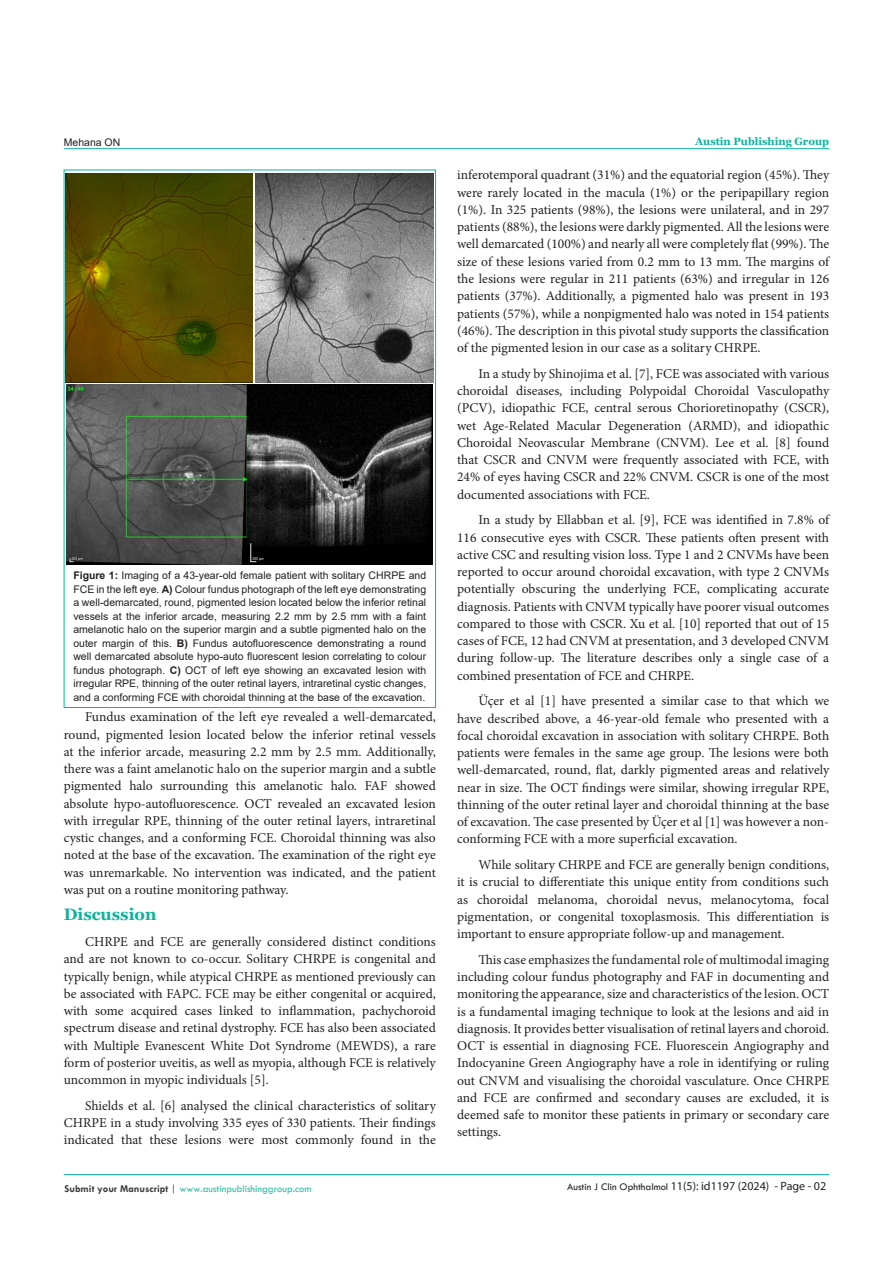
<style>
.page{position:relative;width:893px;height:1263px;background:#fff}
.page>*{position:absolute;margin:0;border:0;box-sizing:border-box;transform-origin:0 0}
.t1{font:700 16.5px "Georgia";color:#0cb39b}
.t2{font:13.5px/17.2px "Minion Pro";color:#231f20;text-align:justify}
.t3{font:12px "Myriad Pro";color:#231f20}
.t4{font:10.5px/13.5px "Arial";color:#231f20;text-align:justify}
.t5{font:10.5px "Tw Cen";color:#32b8a3}
.t6{font:700 10.5px "Georgia";color:#0cb39b}
.s1{font-weight:700}
.s2{font-weight:700;color:#3e3e3f}
.s3{color:#3e3e3f}
.s4{font-family:"Tw Cen";font-size:10.5px}
</style>
<div class="page">
<hr style="left:64px;top:1174px;width:765px;height:1px;background:#0cb39b">
<hr style="left:64px;top:148px;width:765px;height:1px;background:#0cb39b">
<img style="left:66px;top:174px;width:186px;height:209px">
<img style="left:255px;top:173px;width:178px;height:209px">
<img style="left:66px;top:385px;width:366px;height:180px">
<p class="t4" style="left:64px;top:135px;width:58px">Mehana ON</p>
<p class="t6" style="left:695px;top:135px;width:135px">Austin Publishing Group</p>
<p class="t4" style="left:73px;top:569px;width:354px"><span class="s1">Figure 1:</span> Imaging of a 43-year-old female patient with solitary CHRPE and FCE in the left eye. <span class="s1">A)</span> Colour fundus photograph of the left eye demonstrating a well-demarcated, round, pigmented lesion located below the inferior retinal vessels at the inferior arcade, measuring 2.2 mm by 2.5 mm with a faint amelanotic halo on the superior margin and a subtle pigmented halo on the outer margin of this. <span class="s1">B)</span> Fundus autofluorescence demonstrating a round well demarcated absolute hypo-auto fluorescent lesion correlating to colour fundus photograph. <span class="s1">C)</span> OCT of left eye showing an excavated lesion with irregular RPE, thinning of the outer retinal layers, intraretinal cystic changes, and a conforming FCE with choroidal thinning at the base of the excavation.</p>
<p class="t2" style="left:64px;top:708px;width:374px;text-indent:21px">Fundus examination of the left eye revealed a well-demarcated, round, pigmented lesion located below the inferior retinal vessels at the inferior arcade, measuring 2.2 mm by 2.5 mm. Additionally, there was a faint amelanotic halo on the superior margin and a subtle pigmented halo surrounding this amelanotic halo. FAF showed absolute hypo-autofluorescence. OCT revealed an excavated lesion with irregular RPE, thinning of the outer retinal layers, intraretinal cystic changes, and a conforming FCE. Choroidal thinning was also noted at the base of the excavation. The examination of the right eye was unremarkable. No intervention was indicated, and the patient was put on a routine monitoring pathway.</p>
<p class="t1" style="left:64px;top:904px;width:94px">Discussion</p>
<p class="t2" style="left:64px;top:933px;width:374px;text-indent:21px">CHRPE and FCE are generally considered distinct conditions and are not known to co-occur. Solitary CHRPE is congenital and typically benign, while atypical CHRPE as mentioned previously can be associated with FAPC. FCE may be either congenital or acquired, with some acquired cases linked to inflammation, pachychoroid spectrum disease and retinal dystrophy. FCE has also been associated with Multiple Evanescent White Dot Syndrome (MEWDS), a rare form of posterior uveitis, as well as myopia, although FCE is relatively uncommon in myopic individuals [5].</p>
<p class="t2" style="left:64px;top:1097px;width:374px;text-indent:21px">Shields et al. [6] analysed the clinical characteristics of solitary CHRPE in a study involving 335 eyes of 330 patients. Their findings indicated that these lesions were most commonly found in the</p>
<p class="t5" style="left:64px;top:1183px;width:248px"><span class="s2">Submit your Manuscript</span> <span class="s3">|</span> www.austinpublishinggroup.com</p>
<p class="t2" style="left:457px;top:167px;width:374px">inferotemporal quadrant (31%) and the equatorial region (45%). They were rarely located in the macula (1%) or the peripapillary region (1%). In 325 patients (98%), the lesions were unilateral, and in 297 patients (88%), the lesions were darkly pigmented. All the lesions were well demarcated (100%) and nearly all were completely flat (99%). The size of these lesions varied from 0.2 mm to 13 mm. The margins of the lesions were regular in 211 patients (63%) and irregular in 126 patients (37%). Additionally, a pigmented halo was present in 193 patients (57%), while a nonpigmented halo was noted in 154 patients (46%). The description in this pivotal study supports the classification of the pigmented lesion in our case as a solitary CHRPE.</p>
<p class="t2" style="left:457px;top:365px;width:374px;text-indent:21px">In a study by Shinojima et al. [7], FCE was associated with various choroidal diseases, including Polypoidal Choroidal Vasculopathy (PCV), idiopathic FCE, central serous Chorioretinopathy (CSCR), wet Age-Related Macular Degeneration (ARMD), and idiopathic Choroidal Neovascular Membrane (CNVM). Lee et al. [8] found that CSCR and CNVM were frequently associated with FCE, with 24% of eyes having CSCR and 22% CNVM. CSCR is one of the most documented associations with FCE.</p>
<p class="t2" style="left:457px;top:511px;width:374px;text-indent:21px">In a study by Ellabban et al. [9], FCE was identified in 7.8% of 116 consecutive eyes with CSCR. These patients often present with active CSC and resulting vision loss. Type 1 and 2 CNVMs have been reported to occur around choroidal excavation, with type 2 CNVMs potentially obscuring the underlying FCE, complicating accurate diagnosis. Patients with CNVM typically have poorer visual outcomes compared to those with CSCR. Xu et al. [10] reported that out of 15 cases of FCE, 12 had CNVM at presentation, and 3 developed CNVM during follow-up. The literature describes only a single case of a combined presentation of FCE and CHRPE.</p>
<p class="t2" style="left:457px;top:692px;width:374px;text-indent:21px">Üçer et al [1] have presented a similar case to that which we have described above, a 46-year-old female who presented with a focal choroidal excavation in association with solitary CHRPE. Both patients were females in the same age group. The lesions were both well-demarcated, round, flat, darkly pigmented areas and relatively near in size. The OCT findings were similar, showing irregular RPE, thinning of the outer retinal layer and choroidal thinning at the base of excavation. The case presented by Üçer et al [1] was however a non&shy;conforming FCE with a more superficial excavation.</p>
<p class="t2" style="left:457px;top:856px;width:374px;text-indent:21px">While solitary CHRPE and FCE are generally benign conditions, it is crucial to differentiate this unique entity from conditions such as choroidal melanoma, choroidal nevus, melanocytoma, focal pigmentation, or congenital toxoplasmosis. This differentiation is important to ensure appropriate follow-up and management.</p>
<p class="t2" style="left:457px;top:951px;width:374px;text-indent:21px">This case emphasizes the fundamental role of multimodal imaging including colour fundus photography and FAF in documenting and monitoring the appearance, size and characteristics of the lesion. OCT is a fundamental imaging technique to look at the lesions and aid in diagnosis. It provides better visualisation of retinal layers and choroid.<br>OCT is essential in diagnosing FCE. Fluorescein Angiography and Indocyanine Green Angiography have a role in identifying or ruling out CNVM and visualising the choroidal vasculature. Once CHRPE and FCE are confirmed and secondary causes are excluded, it is deemed safe to monitor these patients in primary or secondary care settings.</p>
<p class="t3" style="left:567px;top:1178px;width:261px"><span class="s4">Austin J Clin Ophthalmol</span> 11(5): id1197 (2024) - Page - 02</p>
</div>
